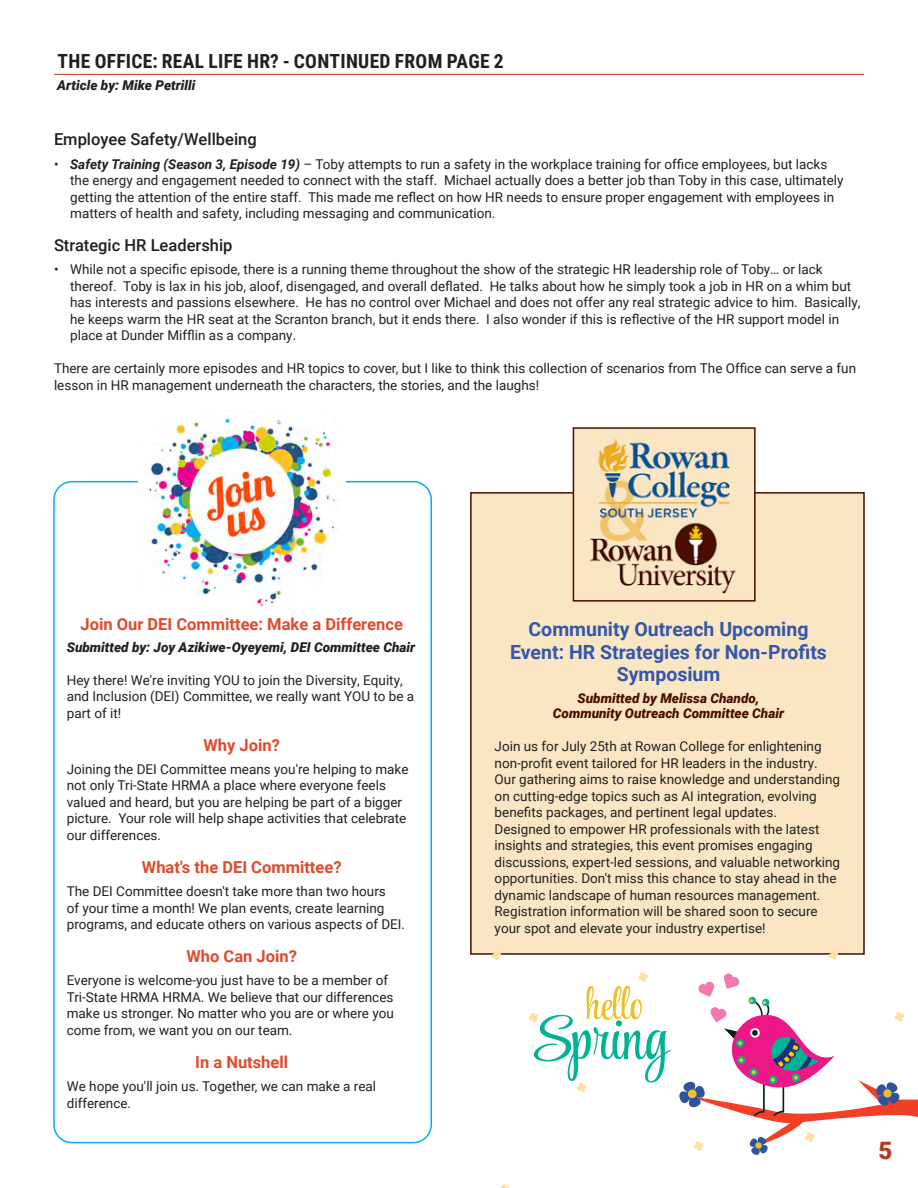
<style>
.page{position:relative;width:918px;height:1188px;background:#fff}
.page>*{position:absolute;margin:0;border:0;box-sizing:border-box;transform-origin:0 0}
.t1{font:900 24px "Roboto";color:#b8371e}
.t2{font:700 19.5px/22.5px "Roboto";color:#3357aa;text-align:center}
.t3{font:700 19.5px "Roboto Condensed";letter-spacing:.015em;color:#231f20}
.t4{font:700 16.5px "Roboto";color:#e04a2b}
.t5{font:500 16.5px "Roboto";color:#231f20}
.t6{font:13.5px/16.5px "Roboto";color:#231f20}
.t7{font:italic 900 13.5px "Roboto";color:#231f20}
.t8{font:italic 900 13.5px/15px "Roboto";color:#490e00;text-align:center}
.s1{font-weight:700;font-style:italic}
</style>
<div class="page">
<div style="left:470px;top:492px;width:395px;height:463px;background:#fae6c3;border:2px solid #490e00"></div>
<hr style="left:54px;top:74px;width:810px;height:1px;background:#b8371e">
<div style="left:53px;top:481px;width:379px;height:662px;border:2px solid #00aeef;border-radius:18px"></div>
<img style="left:138px;top:415px;width:208px;height:194px">
<img style="left:576px;top:430px;width:177px;height:164px">
<div style="left:573px;top:427px;width:183px;height:175px;border:2px solid #490e00"></div>
<svg style="left:501px;top:1184px;width:8px;height:4px"></svg>
<svg style="left:489px;top:950px;width:15px;height:10px"></svg>
<svg style="left:826px;top:950px;width:15px;height:10px"></svg>
<svg style="left:529px;top:972px;width:389px;height:183px"></svg>
<p class="t3" style="left:58px;top:48px;width:448px">THE OFFICE: REAL LIFE HR? - CONTINUED FROM PAGE 2</p>
<p class="t7" style="left:57px;top:76px;width:140px">Article by: Mike Petrilli</p>
<p class="t5" style="left:54px;top:128px;width:204px">Employee Safety/Wellbeing</p>
<p class="t6" style="left:70px;top:155px;width:775px;text-indent:-16px">• <span class="s1">Safety Training (Season 3, Episode 19)</span> – Toby attempts to run a safety in the workplace training for office employees, but lacks the energy and engagement needed to connect with the staff. Michael actually does a better job than Toby in this case, ultimately getting the attention of the entire staff. This made me reflect on how HR needs to ensure proper engagement with employees in matters of health and safety, including messaging and communication.</p>
<p class="t5" style="left:54px;top:234px;width:180px">Strategic HR Leadership</p>
<p class="t6" style="left:70px;top:261px;width:792px;text-indent:-16px">• While not a specific episode, there is a running theme throughout the show of the strategic HR leadership role of Toby… or lack thereof. Toby is lax in his job, aloof, disengaged, and overall deflated. He talks about how he simply took a job in HR on a whim but has interests and passions elsewhere. He has no control over Michael and does not offer any real strategic advice to him. Basically, he keeps warm the HR seat at the Scranton branch, but it ends there. I also wonder if this is reflective of the HR support model in place at Dunder Mifflin as a company.</p>
<p class="t6" style="left:54px;top:360px;width:804px">There are certainly more episodes and HR topics to cover, but I like to think this collection of scenarios from The Office can serve a fun lesson in HR management underneath the characters, the stories, and the laughs!</p>
<p class="t4" style="left:81px;top:612px;width:324px">Join Our DEI Committee: Make a Difference</p>
<p class="t7" style="left:67px;top:637px;width:350px">Submitted by: Joy Azikiwe-Oyeyemi, DEI Committee Chair</p>
<p class="t6" style="left:67px;top:671px;width:349px">Hey there! We're inviting YOU to join the Diversity, Equity, and Inclusion (DEI) Committee, we really want YOU to be a part of it!</p>
<p class="t4" style="left:204px;top:733px;width:78px">Why Join?</p>
<p class="t6" style="left:67px;top:760px;width:343px">Joining the DEI Committee means you're helping to make not only Tri-State HRMA a place where everyone feels valued and heard, but you are helping be part of a bigger picture. Your role will help shape activities that celebrate our differences.</p>
<p class="t4" style="left:142px;top:855px;width:201px">What's the DEI Committee?</p>
<p class="t6" style="left:67px;top:883px;width:340px">The DEI Committee doesn't take more than two hours<br>of your time a month! We plan events, create learning programs, and educate others on various aspects of DEI.</p>
<p class="t4" style="left:187px;top:945px;width:112px">Who Can Join?</p>
<p class="t6" style="left:67px;top:972px;width:329px">Everyone is welcome-you just have to be a member of Tri-State HRMA HRMA. We believe that our differences make us stronger. No matter who you are or where you come from, we want you on our team.</p>
<p class="t4" style="left:195px;top:1050px;width:94px">In a Nutshell</p>
<p class="t6" style="left:67px;top:1078px;width:311px">We hope you'll join us. Together, we can make a real difference.</p>
<p class="t2" style="left:510px;top:617px;width:318px">Community Outreach Upcoming<br>Event: HR Strategies for Non-Profits<br>Symposium</p>
<p class="t8" style="left:553px;top:690px;width:233px">Submitted by Melissa Chando,<br>Community Outreach Committee Chair</p>
<p class="t6" style="left:495px;top:738px;width:347px">Join us for July 25th at Rowan College for enlightening non-profit event tailored for HR leaders in the industry.<br>Our gathering aims to raise knowledge and understanding on cutting-edge topics such as AI integration, evolving benefits packages, and pertinent legal updates.<br>Designed to empower HR professionals with the latest insights and strategies, this event promises engaging discussions, expert-led sessions, and valuable networking opportunities. Don't miss this chance to stay ahead in the dynamic landscape of human resources management.<br>Registration information will be shared soon to secure your spot and elevate your industry expertise!</p>
<h1 class="t1" style="left:879px;top:1134px;width:15px">5</h1>
</div>
